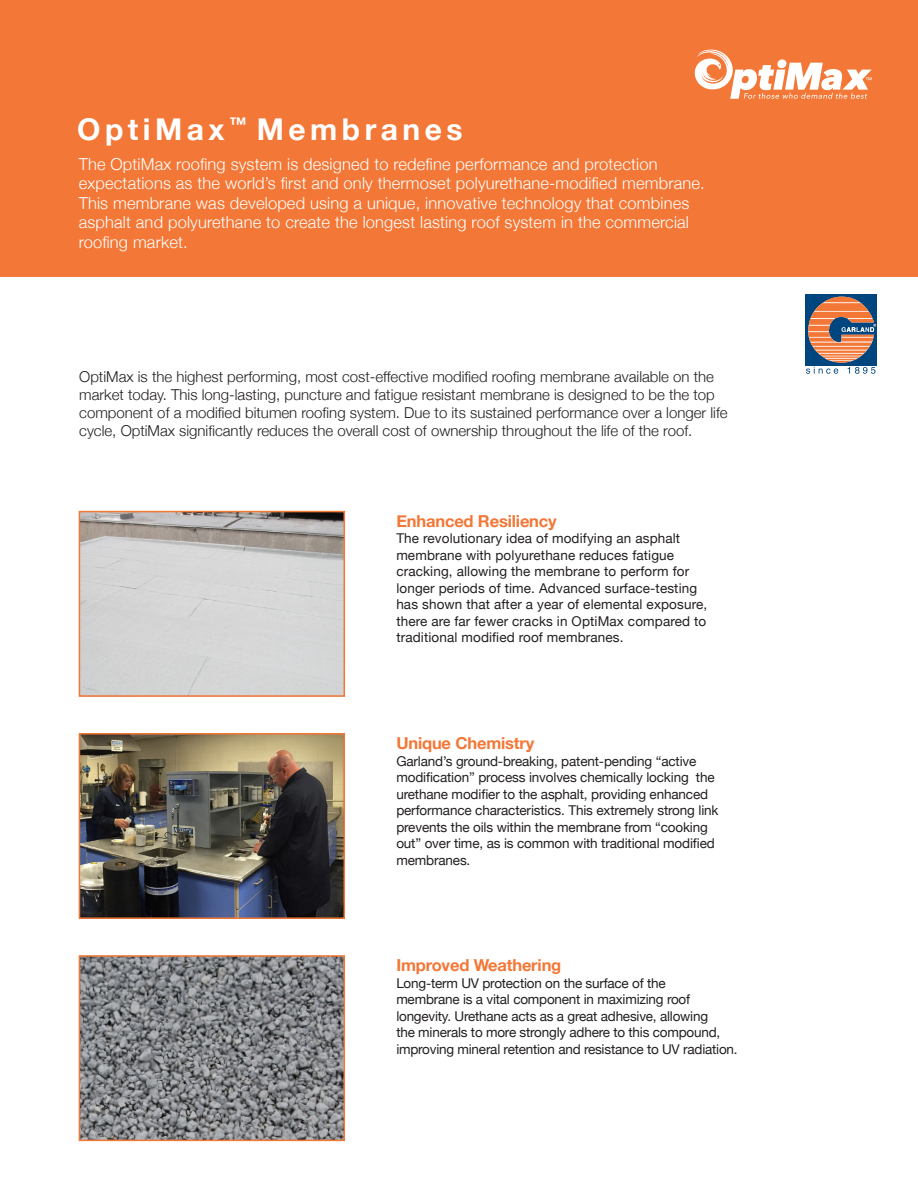
<style>
.page{position:relative;width:918px;height:1188px;background:#fff}
.page>*{position:absolute;margin:0;border:0;box-sizing:border-box;transform-origin:0 0}
.t1{font:700 30px "Helvetica Neue";letter-spacing:.15em;color:#fff}
.t2{font:300 16.5px/19.5px "Helvetica Neue";letter-spacing:.01em;color:#fff}
.t3{font:700 16.5px "Helvetica Neue";letter-spacing:-.01em;color:#f37736}
.t4{font:300 15px/18px "Helvetica Neue";color:#231f20}
.t5{font:13.5px/16.5px "Helvetica Neue";letter-spacing:-.01em;color:#231f20}
.t6{font:13.5px/16.5px "Helvetica Neue";letter-spacing:.01em;color:#231f20}
</style>
<div class="page">
<div style="left:0;top:0;width:918px;height:277px;background:#f37736"></div>
<div style="left:806px;top:294px;width:71px;height:72px;background:#00467e"></div>
<svg style="left:806px;top:297px;width:70px;height:77px"></svg>
<img style="left:82px;top:514px;width:260px;height:180px">
<div style="left:79px;top:511px;width:266px;height:186px;border:2px solid #f37736"></div>
<img style="left:82px;top:736px;width:260px;height:180px">
<div style="left:79px;top:733px;width:266px;height:186px;border:2px solid #f37736"></div>
<img style="left:82px;top:958px;width:260px;height:180px">
<div style="left:79px;top:955px;width:266px;height:186px;border:2px solid #f37736"></div>
<svg style="left:695px;top:50px;width:177px;height:49px"></svg>
<p class="t1" style="left:77px;top:110px;width:387px">OptiMax<sup>™</sup> Membranes</p>
<p class="t2" style="left:79px;top:154px;width:628px">The OptiMax roofing system is designed to redefine performance and protection expectations as the world’s first and only thermoset polyurethane-modified membrane.<br>This membrane was developed using a unique, innovative technology that combines asphalt and polyurethane to create the longest lasting roof system in the commercial roofing market.</p>
<p class="t4" style="left:79px;top:367px;width:650px">OptiMax is the highest performing, most cost-effective modified roofing membrane available on the market today. This long-lasting, puncture and fatigue resistant membrane is designed to be the top component of a modified bitumen roofing system. Due to its sustained performance over a longer life cycle, OptiMax significantly reduces the overall cost of ownership throughout the life of the roof.</p>
<p class="t3" style="left:396px;top:511px;width:162px">Enhanced Resiliency</p>
<p class="t6" style="left:396px;top:530px;width:312px">The revolutionary idea of modifying an asphalt membrane with polyurethane reduces fatigue cracking, allowing the membrane to perform for longer periods of time. Advanced surface-testing has shown that after a year of elemental exposure, there are far fewer cracks in OptiMax compared to traditional modified roof membranes.</p>
<p class="t3" style="left:396px;top:733px;width:140px">Unique Chemistry</p>
<p class="t5" style="left:396px;top:752px;width:324px">Garland’s ground-breaking, patent-pending “active modification” process involves chemically locking the urethane modifier to the asphalt, providing enhanced performance characteristics. This extremely strong link prevents the oils within the membrane from “cooking out” over time, as is common with traditional modified membranes.</p>
<p class="t3" style="left:396px;top:955px;width:167px">Improved Weathering</p>
<p class="t5" style="left:396px;top:975px;width:343px">Long-term UV protection on the surface of the<br>membrane is a vital component in maximizing roof longevity. Urethane acts as a great adhesive, allowing<br>the minerals to more strongly adhere to this compound, improving mineral retention and resistance to UV radiation.</p>
</div>
